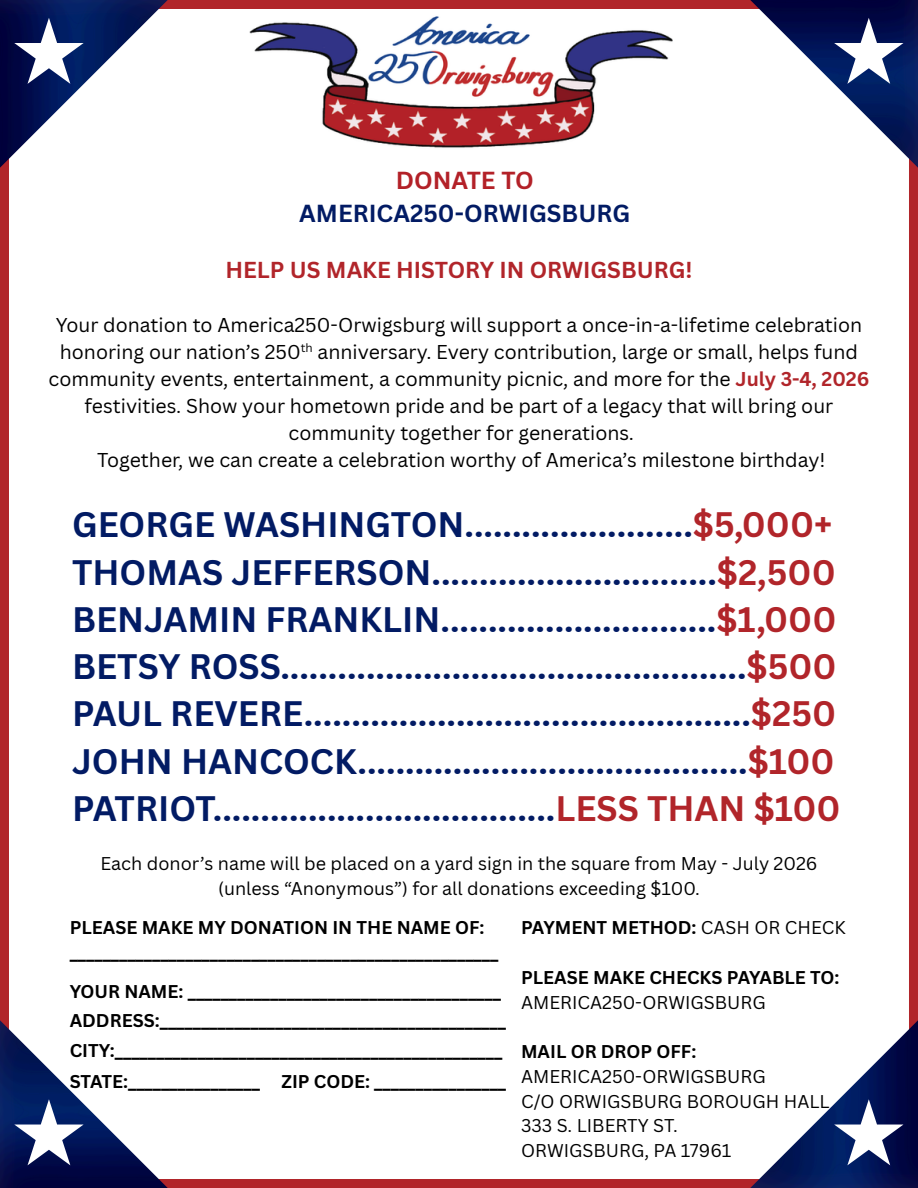
<style>
.page{position:relative;width:918px;height:1188px;background:#fff}
.page>*{position:absolute;margin:0;border:0;box-sizing:border-box;transform-origin:0 0}
.t1{font:700 34.5px/47.2px "Canva Sans";color:#021b64}
.t2{font:700 24px/32.7px "Canva Sans";color:#021b64;text-align:center}
.t3{font:700 22.5px "Canva Sans";color:#b1252a}
.t4{font:19.5px/27px "Canva Sans";color:#000}
.t5{font:700 18px/30px "Canva Sans";color:#000}
.t6{font:18px/24.8px "Canva Sans";color:#000}
.t7{font:11.7px "Canva Sans";color:#000}
.s1{color:#b32128}
.s2{font-weight:700;color:#b1252a}
.s3{color:#b1252a}
.s4{font-weight:400}
.s5{font-weight:700}
</style>
<div class="page">
<img style="left:250px;top:16px;width:423px;height:132px">
<div style="left:909px;top:126px;width:9px;height:913px;background:#b1252a"></div>
<div style="left:0;top:133px;width:9px;height:913px;background:#b1252a"></div>
<div style="left:158px;top:1179px;width:615px;height:9px;background:#b1252a"></div>
<div style="left:158px;top:0;width:615px;height:9px;background:#b1252a"></div>
<img style="left:750px;top:1020px;width:168px;height:168px">
<img style="left:0;top:1020px;width:168px;height:168px">
<img style="left:0;top:0;width:168px;height:168px">
<img style="left:750px;top:0;width:168px;height:168px">
<svg style="left:14px;top:18px;width:70px;height:66px"></svg>
<svg style="left:834px;top:18px;width:69px;height:66px"></svg>
<svg style="left:14px;top:1099px;width:70px;height:66px"></svg>
<svg style="left:834px;top:1099px;width:69px;height:66px"></svg>
<p class="t2" style="left:299px;top:164px;width:333px"><span class="s1">DONATE TO<br></span>AMERICA250-ORWIGSBURG</p>
<p class="t3" style="left:225px;top:254px;width:469px">HELP US MAKE HISTORY IN ORWIGSBURG!</p>
<p class="t4" style="left:56px;top:311px;width:808px">Your donation to America250-Orwigsburg will support a once-in-a-lifetime celebration honoring our nation’s 250 anniversary. Every contribution, large or small, helps fund</p>
<p class="t7" style="left:301px;top:339px;width:14px">th</p>
<p class="t4" style="left:49px;top:365px;width:822px;text-align:center">community events, entertainment, a community picnic, and more for the <span class="s2">July 3-4, 2026 </span>festivities. Show your hometown pride and be part of a legacy that will bring our community together for generations.<br>Together, we can create a celebration worthy of America’s milestone birthday!</p>
<p class="t1" style="left:72px;top:500px;width:770px">GEORGE WASHINGTON........................<span class="s3">$5,000+ </span>THOMAS JEFFERSON..............................<span class="s3">$2,500<br></span>BENJAMIN FRANKLIN.............................<span class="s3">$1,000<br></span>BETSY ROSS.................................................<span class="s3">$500<br></span>PAUL REVERE...............................................<span class="s3">$250<br></span>JOHN HANCOCK.........................................<span class="s3">$100<br></span>PATRIOT....................................<span class="s3">LESS THAN $100</span></p>
<h4 class="t6" style="left:100px;top:851px;width:719px;text-align:center">Each donor’s name will be placed on a yard sign in the square from May - July 2026 (unless “Anonymous”) for all donations exceeding $100.</h4>
<h3 class="t5" style="left:70px;top:915px;width:430px;line-height:24.8px">PLEASE MAKE MY DONATION IN THE NAME OF: ____________________________________________________</h3>
<p class="t5" style="left:70px;top:976px;width:438px">YOUR NAME: ______________________________________ ADDRESS:__________________________________________ CITY:_______________________________________________ STATE:________________ ZIP CODE: ________________</p>
<p class="t5" style="left:521px;top:912px;width:326px">PAYMENT METHOD: <span class="s4">CASH OR CHECK</span></p>
<h2 class="t5" style="left:521px;top:964px;width:320px;line-height:24.8px">PLEASE MAKE CHECKS PAYABLE TO:<br><span class="s4">AMERICA250-ORWIGSBURG</span></h2>
<h1 class="t6" style="left:521px;top:1039px;width:310px"><span class="s5">MAIL OR DROP OFF:<br></span>AMERICA250-ORWIGSBURG<br>C/O ORWIGSBURG BOROUGH HALL<br>333 S. LIBERTY ST.<br>ORWIGSBURG, PA 17961</h1>
</div>
